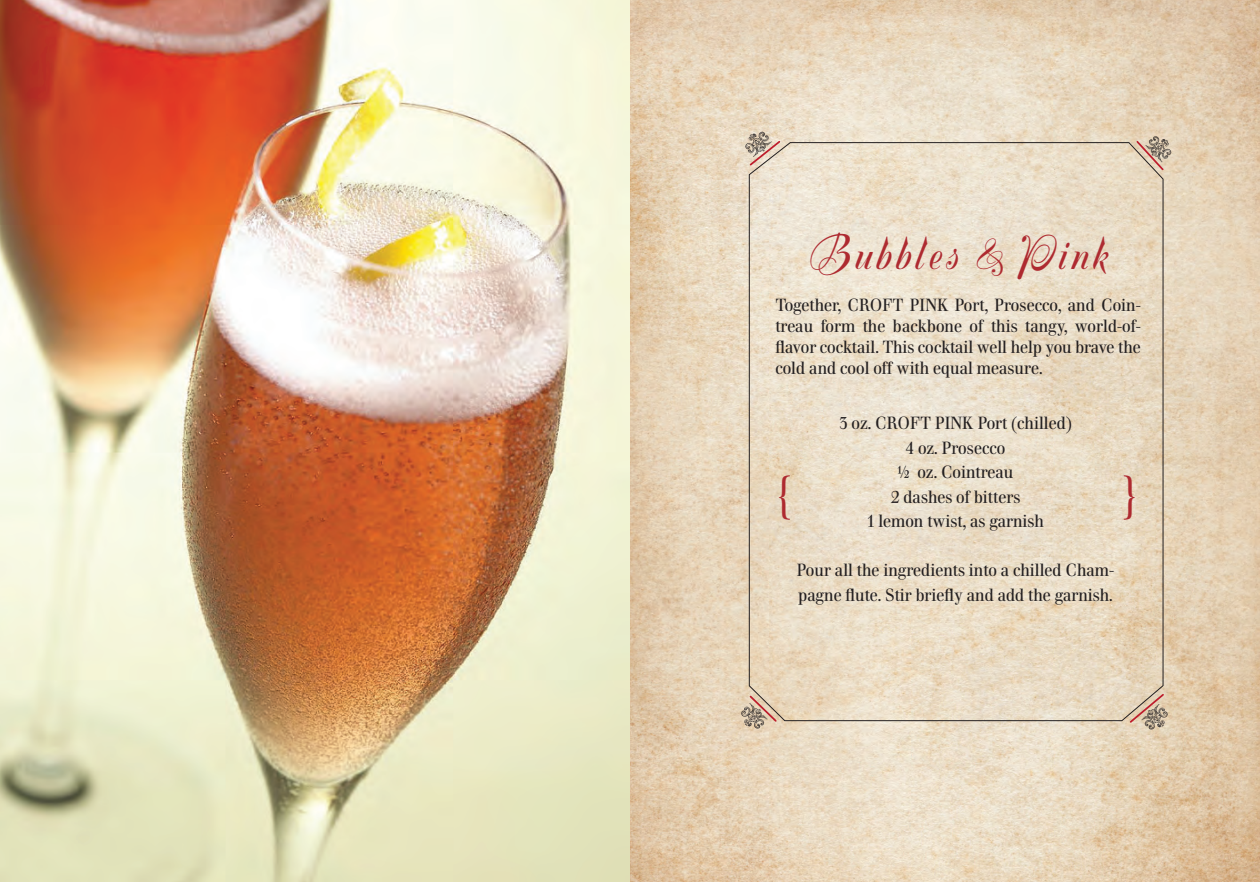
<style>
.page{position:relative;width:1260px;height:882px;background:#fff}
.page>*{position:absolute;margin:0;border:0;box-sizing:border-box;transform-origin:0 0}
.t1{font:300 45.5px "Walburn Text";color:#ae2a30}
.t2{font:42px "Silk Script Pro";letter-spacing:.1em;color:#ae2a30}
.t3{font:300 17.5px/21px "Walburn Text";color:#231f20;text-align:justify}
</style>
<div class="page">
<img style="left:630px;top:0;width:630px;height:882px">
<img style="left:0;top:0;width:630px;height:882px">
<svg style="left:745px;top:132px;width:37px;height:35px"></svg>
<svg style="left:1135px;top:136px;width:36px;height:36px"></svg>
<svg style="left:741px;top:694px;width:37px;height:35px"></svg>
<svg style="left:1128px;top:692px;width:40px;height:38px"></svg>
<svg style="left:748px;top:142px;width:416px;height:580px"></svg>
<svg style="left:1124px;top:475px;width:11px;height:45px"></svg>
<p class="t2" style="left:809px;top:230px;width:300px">Bubbles &amp; Pink</p>
<p class="t3" style="left:775px;top:295px;width:367px">Together, CROFT PINK Port, Prosecco, and Coin&shy;treau form the backbone of this tangy, world-of&shy;flavor cocktail. This cocktail well help you brave the cold and cool off with equal measure.</p>
<p class="t3" style="left:839px;top:413px;width:234px">3 oz. CROFT PINK Port (chilled)</p>
<p class="t3" style="left:906px;top:438px;width:101px">4 oz. Prosecco</p>
<p class="t3" style="left:898px;top:462px;width:117px">½ oz. Cointreau</p>
<p class="t3" style="left:891px;top:487px;width:131px">2 dashes of bitters</p>
<p class="t3" style="left:867px;top:511px;width:178px">1 lemon twist, as garnish</p>
<p class="t3" style="left:797px;top:558px;width:319px;line-height:24.5px">Pour all the ingredients into a chilled Cham&shy;pagne flute. Stir briefly and add the garnish.</p>
<p class="t1" style="left:778px;top:468px;width:15px">{</p>
</div>
